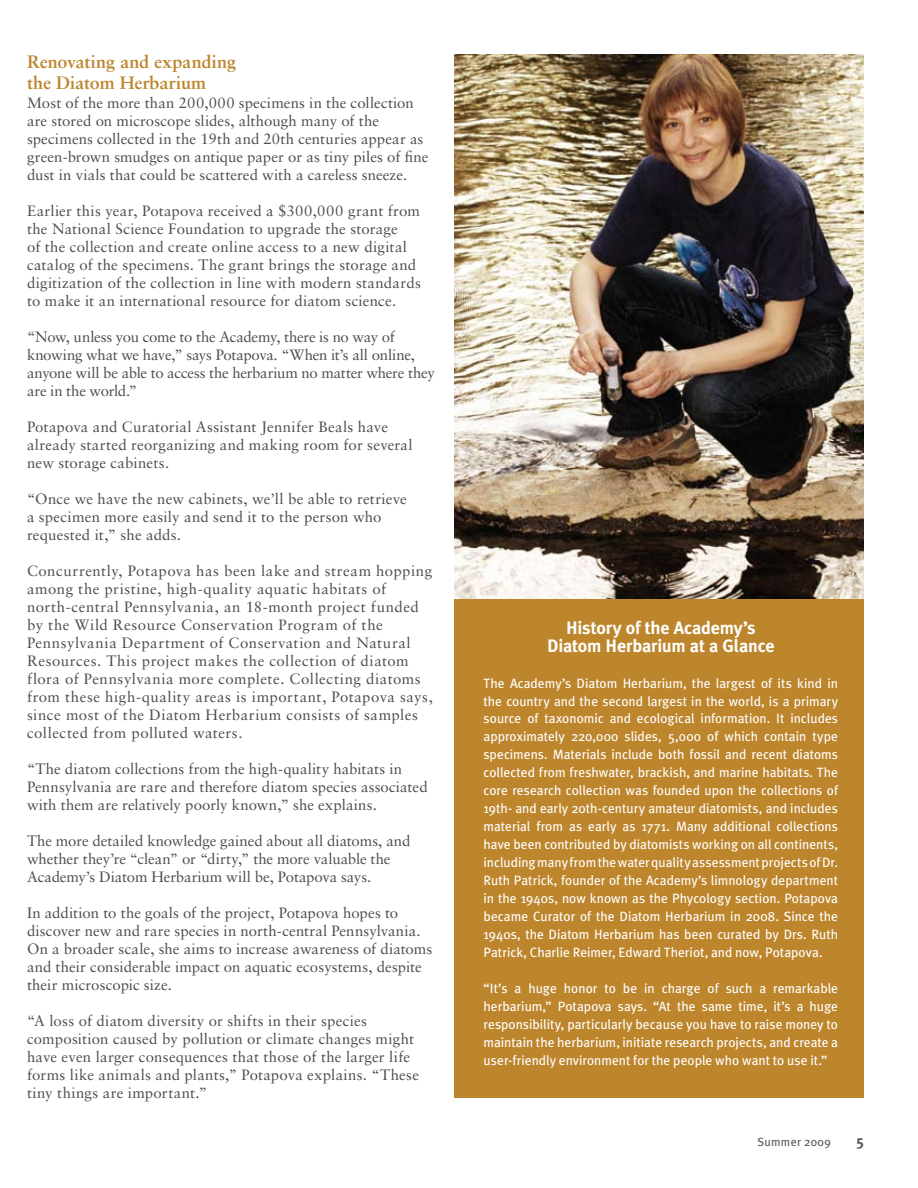
<style>
.page{position:relative;width:918px;height:1188px;background:#fff}
.page>*{position:absolute;margin:0;border:0;box-sizing:border-box;transform-origin:0 0}
.t1{font:700 18px/18px "Meta Plus";letter-spacing:-.01em;color:#fff;text-align:center}
.t2{font:700 18px/21px "Sabon";color:#bd852c}
.t3{font:15px/18px "Sabon";letter-spacing:.015em;color:#4d4d4f}
.t4{font:15px/18px "Sabon";letter-spacing:.035em;color:#4d4d4f}
.t5{font:15px/18px "Sabon";letter-spacing:-.02em;color:#4d4d4f}
.t6{font:15px/18px "Sabon";letter-spacing:-.01em;color:#4d4d4f}
.t7{font:700 15px "Meta Plus";color:#58595b}
.t8{font:13.5px/18px "Meta Plus";color:#fff;text-align:justify}
.t9{font:12px "Meta Plus";letter-spacing:.02em;color:#58595b}
</style>
<div class="page">
<div style="left:455px;top:599px;width:409px;height:499px;background:#bd852c"></div>
<img style="left:455px;top:54px;width:409px;height:545px">
<p class="t2" style="left:27px;top:51px;width:211px">Renovating and expanding the Diatom Herbarium</p>
<p class="t3" style="left:27px;top:94px;width:403px">Most of the more than 200,000 specimens in the collection are stored on microscope slides, although many of the specimens collected in the 19th and 20th centuries appear as green-brown smudges on antique paper or as tiny piles of fine dust in vials that could be scattered with a careless sneeze.</p>
<p class="t3" style="left:27px;top:202px;width:395px">Earlier this year, Potapova received a $300,000 grant from the National Science Foundation to upgrade the storage<br>of the collection and create online access to a new digital catalog of the specimens. The grant brings the storage and digitization of the collection in line with modern standards to make it an international resource for diatom science.</p>
<p class="t5" style="left:27px;top:328px;width:410px">“Now, unless you come to the Academy, there is no way of knowing what we have,” says Potapova. “When it’s all online, anyone will be able to access the herbarium no matter where they are in the world.”</p>
<p class="t3" style="left:27px;top:418px;width:387px">Potapova and Curatorial Assistant Jennifer Beals have already started reorganizing and making room for several new storage cabinets.</p>
<p class="t3" style="left:27px;top:490px;width:381px">“Once we have the new cabinets, we’ll be able to retrieve a specimen more easily and send it to the person who requested it,” she adds.</p>
<p class="t4" style="left:27px;top:562px;width:407px">Concurrently, Potapova has been lake and stream hopping among the pristine, high-quality aquatic habitats of north-central Pennsylvania, an 18-month project funded by the Wild Resource Conservation Program of the Pennsylvania Department of Conservation and Natural Resources. This project makes the collection of diatom flora of Pennsylvania more complete. Collecting diatoms from these high-quality areas is important, Potapova says, since most of the Diatom Herbarium consists of samples collected from polluted waters.</p>
<p class="t3" style="left:27px;top:760px;width:402px">“The diatom collections from the high-quality habitats in<br>Pennsylvania are rare and therefore diatom species associated with them are relatively poorly known,” she explains.</p>
<p class="t6" style="left:27px;top:832px;width:385px">The more detailed knowledge gained about all diatoms, and whether they’re “clean” or “dirty,” the more valuable the<br>Academy’s Diatom Herbarium will be, Potapova says.</p>
<p class="t3" style="left:27px;top:904px;width:407px">In addition to the goals of the project, Potapova hopes to discover new and rare species in north-central Pennsylvania.<br>On a broader scale, she aims to increase awareness of diatoms and their considerable impact on aquatic ecosystems, despite their microscopic size.</p>
<p class="t3" style="left:27px;top:1012px;width:394px">“A loss of diatom diversity or shifts in their species composition caused by pollution or climate changes might have even larger consequences that those of the larger life forms like animals and plants,” Potapova explains. “These tiny things are important.”</p>
<p class="t1" style="left:547px;top:618px;width:229px">History of the Academy’s<br>Diatom Herbarium at a Glance</p>
<p class="t8" style="left:484px;top:674px;width:356px">The Academy’s Diatom Herbarium, the largest of its kind in the country and the second largest in the world, is a primary source of taxonomic and ecological information. It includes approximately 220,000 slides, 5,000 of which contain type specimens. Materials include both fossil and recent diatoms collected from freshwater, brackish, and marine habitats. The core research collection was founded upon the collections of 19th- and early 20th-century amateur diatomists, and includes material from as early as 1771. Many additional collections have been contributed by diatomists working on all continents, including many from the water quality assessment projects of Dr.<br>Ruth Patrick, founder of the Academy’s limnology department in the 1940s, now known as the Phycology section. Potapova became Curator of the Diatom Herbarium in 2008. Since the 1940s, the Diatom Herbarium has been curated by Drs. Ruth Patrick, Charlie Reimer, Edward Theriot, and now, Potapova.</p>
<p class="t8" style="left:484px;top:980px;width:356px">“It’s a huge honor to be in charge of such a remarkable herbarium,” Potapova says. “At the same time, it’s a huge responsibility, particularly because you have to raise money to maintain the herbarium, initiate research projects, and create a user-friendly environment for the people who want to use it.”</p>
<p class="t9" style="left:757px;top:1135px;width:75px">Summer 2009</p>
<p class="t7" style="left:857px;top:1132px;width:9px">5</p>
</div>
